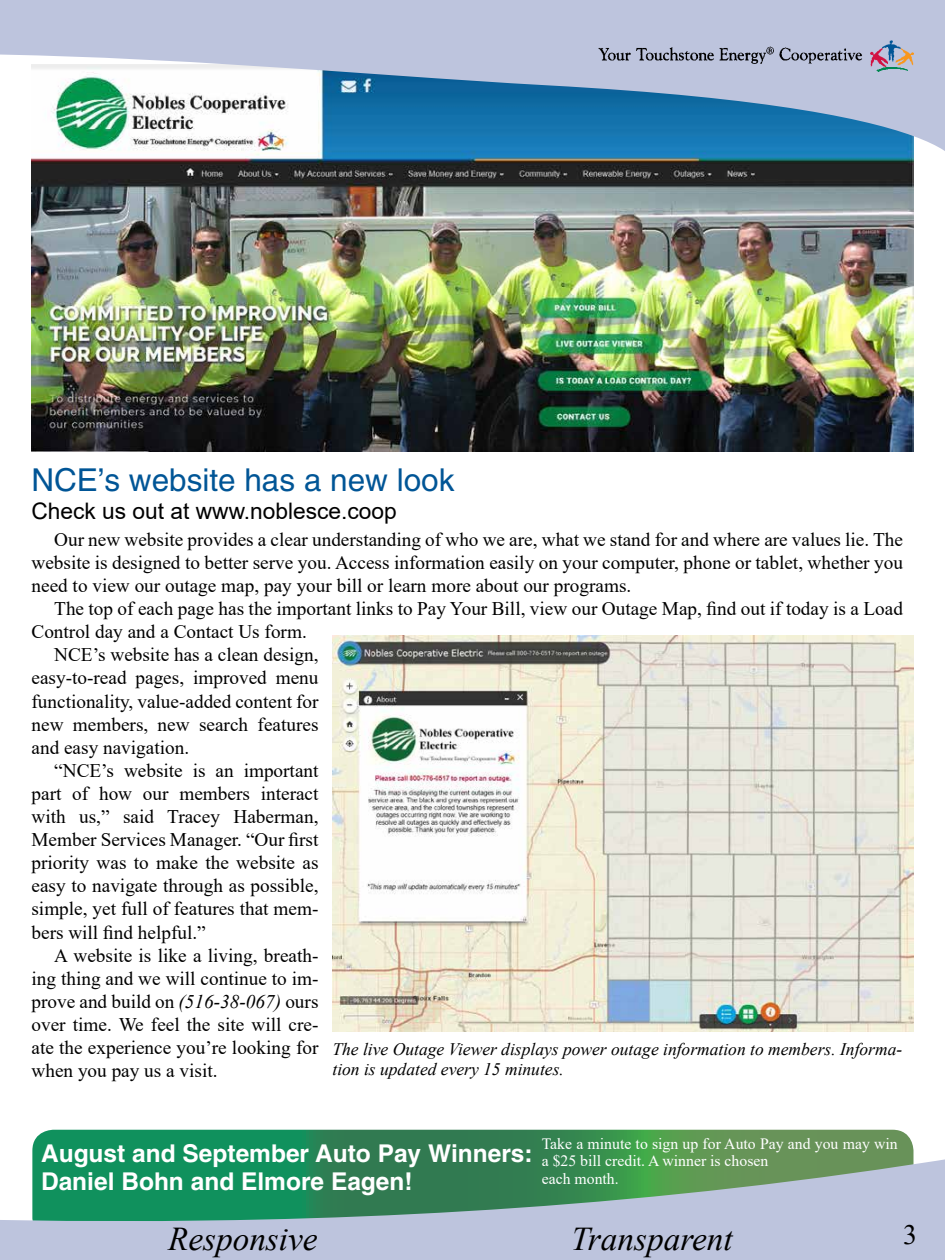
<style>
.page{position:relative;width:945px;height:1260px;background:#fff}
.page>*{position:absolute;margin:0;border:0;box-sizing:border-box;transform-origin:0 0}
.t1{font:italic 33.25px "Times New Roman";color:#000}
.t2{font:31.5px "Helvetica";color:#005596}
.t3{font:28px "Times New Roman";color:#000}
.t4{font:700 24.5px/28px "Helvetica";color:#fff}
.t5{font:22.75px "Arial";color:#000}
.t6{font:19.25px/23.1px "Times New Roman";color:#000;text-align:justify}
.t7{font:italic 17.5px/19.6px "Times New Roman";color:#000}
.t8{font:15.75px/17.5px "Times New Roman";color:#fff}
.s1{font-style:italic}
</style>
<div class="page">
<svg style="left:32px;top:1130px;width:882px;height:25px;background:#388d57"></svg>
<img style="left:32px;top:180px;width:882px;height:271px">
<svg style="left:0;top:1155px;width:945px;height:105px;background:#7eaca2"></svg>
<img style="left:332px;top:636px;width:582px;height:396px">
<svg style="left:0;top:0;width:945px;height:180px"></svg>
<img style="left:870px;top:49px;width:18px;height:17px">
<img style="left:882px;top:40px;width:19px;height:21px">
<img style="left:896px;top:49px;width:18px;height:16px">
<img style="left:876px;top:67px;width:32px;height:5px">
<img style="left:597px;top:36px;width:266px;height:37px">
<h2 class="t2" style="left:32px;top:461px;width:425px">NCE’s website has a new look</h2>
<p class="t5" style="left:32px;top:495px;width:367px">Check us out at www.noblesce.coop</p>
<p class="t6" style="left:32px;top:527px;width:873px;text-indent:23px">Our new website provides a clear understanding of who we are, what we stand for and where are values lie. The website is designed to better serve you. Access information easily on your computer, phone or tablet, whether you need to view our outage map, pay your bill or learn more about our programs.</p>
<p class="t6" style="left:54px;top:597px;width:850px">The top of each page has the important links to Pay Your Bill, view our Outage Map, find out if today is a Load</p>
<p class="t6" style="left:32px;top:620px;width:277px">Control day and a Contact Us form.</p>
<p class="t6" style="left:54px;top:643px;width:266px">NCE’s website has a clean design,</p>
<p class="t6" style="left:32px;top:666px;width:289px">easy-to-read pages, improved menu</p>
<p class="t6" style="left:32px;top:689px;width:289px">functionality, value-added content for</p>
<p class="t6" style="left:32px;top:712px;width:289px">new members, new search features</p>
<p class="t6" style="left:32px;top:735px;width:159px">and easy navigation.</p>
<p class="t6" style="left:54px;top:758px;width:266px">“NCE’s website is an important</p>
<p class="t6" style="left:32px;top:781px;width:289px">part of how our members interact</p>
<p class="t6" style="left:32px;top:804px;width:289px">with us,” said Tracey Haberman,</p>
<p class="t6" style="left:32px;top:828px;width:288px">Member Services Manager. “Our first</p>
<p class="t6" style="left:32px;top:851px;width:289px">priority was to make the website as</p>
<p class="t6" style="left:32px;top:874px;width:289px">easy to navigate through as possible,</p>
<p class="t6" style="left:32px;top:897px;width:288px">simple, yet full of features that mem-</p>
<p class="t6" style="left:32px;top:920px;width:176px">bers will find helpful.”</p>
<p class="t6" style="left:54px;top:943px;width:266px">A website is like a living, breath-</p>
<p class="t6" style="left:32px;top:966px;width:289px">ing thing and we will continue to im-</p>
<p class="t6" style="left:32px;top:989px;width:289px">prove and build on <span class="s1">(516-38-067)</span> ours</p>
<p class="t6" style="left:32px;top:1012px;width:289px">over time. We feel the site will cre-</p>
<p class="t6" style="left:32px;top:1035px;width:289px">ate the experience you’re looking for</p>
<p class="t6" style="left:32px;top:1059px;width:188px">when you pay us a visit.</p>
<p class="t7" style="left:332px;top:1039px;width:571px">The live Outage Viewer displays power outage information to members. Informa&shy;tion is updated every 15 minutes.</p>
<p class="t4" style="left:41px;top:1139px;width:493px">August and September Auto Pay Winners:<br>Daniel Bohn and Elmore Eagen!</p>
<p class="t8" style="left:542px;top:1134px;width:357px">Take a minute to sign up for Auto Pay and you may win a $25 bill credit. A winner is chosen<br>each month.</p>
<h1 class="t1" style="left:168px;top:1216px;width:151px">Responsive</h1>
<h1 class="t1" style="left:571px;top:1216px;width:163px">Transparent</h1>
<h3 class="t3" style="left:903px;top:1215px;width:15px">3</h3>
</div>
